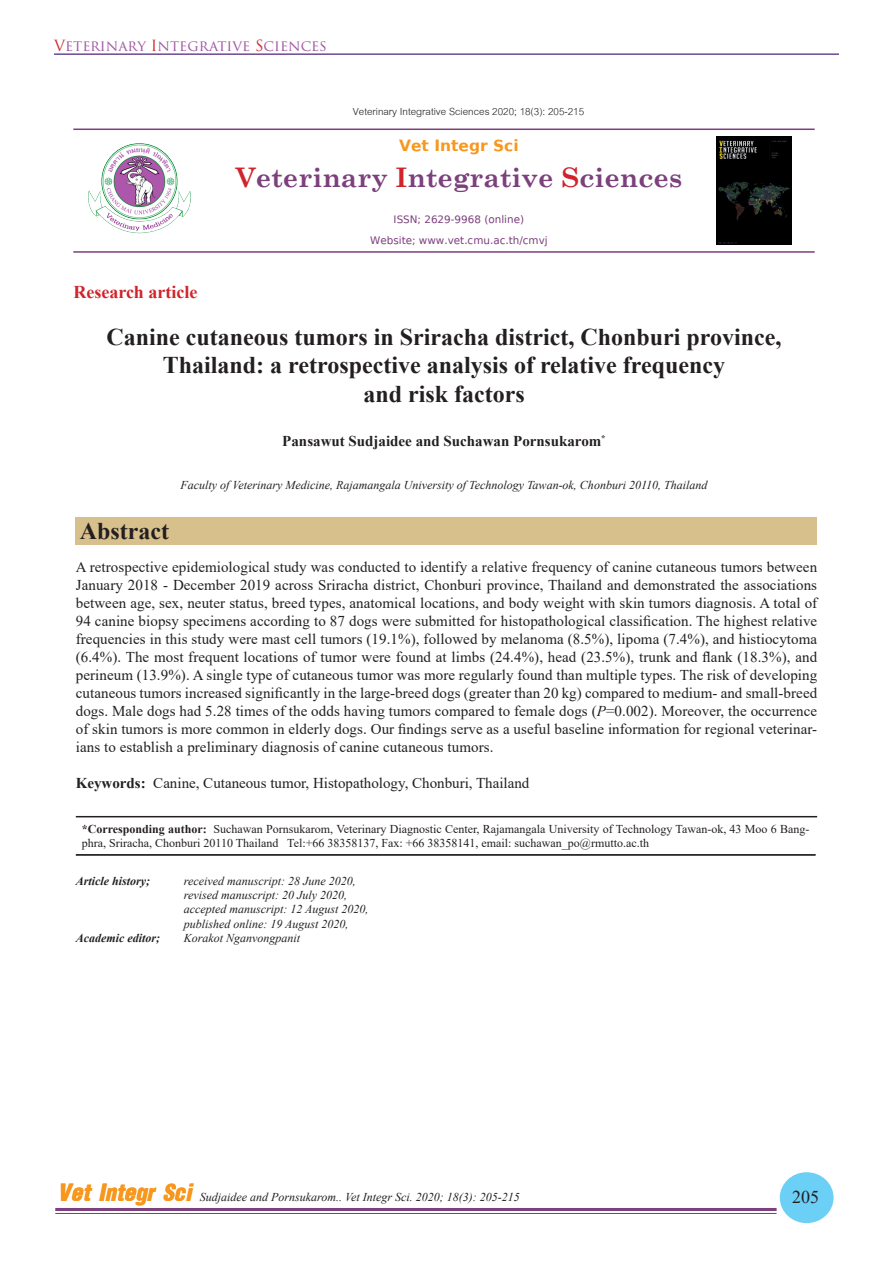
<style>
.page{position:relative;width:893px;height:1263px;background:#fff}
.page>*{position:absolute;margin:0;border:0;box-sizing:border-box;transform-origin:0 0}
.t1{font:36px "DSE Wat Ta Na";color:#f7971d}
.t2{font:700 27px "Century Schoolbook";color:#7c407d}
.t3{font:700 27px "Arundina Sans";color:#f7971d}
.t4{font:700 24px/28.8px "Times New Roman";color:#231f20;text-align:center}
.t5{font:18px/21px "Arundina Sans";color:#7c407d;text-align:center}
.t6{font:700 18px "Times New Roman";color:#d1232a}
.t7{font:18px "Times New Roman";color:#231f20}
.t8{font:15px/18px "Times New Roman";color:#231f20;text-align:justify}
.t9{font:15px "Cordia New";color:#231f20}
.t10{font:700 15px "Times New Roman";color:#231f20}
.t11{font:15px "Trajan Pro 3";color:#a057a3}
.t12{font:italic 12px/14.4px "Times New Roman";color:#231f20}
.t13{font:12px/14.4px "Times New Roman";color:#231f20}
.t14{font:italic 700 12px "Times New Roman";color:#231f20}
.s1{color:#d1232a}
.s2{font-style:italic}
.s3{font-weight:700}
</style>
<div class="page">
<hr style="left:55px;top:1208px;width:722px;height:3px;background:#7c407d">
<hr style="left:55px;top:1213px;width:722px;height:1px;background:#7c407d">
<div style="left:780px;top:1172px;width:54px;height:51px;background:#6bcff6;border-radius:50%"></div>
<hr style="left:54px;top:53px;width:785px;height:2px;background:#694992">
<img style="left:88px;top:143px;width:103px;height:91px">
<hr style="left:73px;top:129px;width:742px;height:1px;background:#7c407d">
<hr style="left:73px;top:251px;width:742px;height:2px;background:#7c407d">
<div style="left:76px;top:517px;width:741px;height:27px;background:#d7c08c"></div>
<img style="left:716px;top:136px;width:76px;height:109px">
<hr style="left:76px;top:816px;width:741px;height:1px;background:#231f20">
<hr style="left:76px;top:854px;width:740px;height:2px;background:#000">
<p class="t11" style="left:54px;top:35px;width:274px"><span class="s1">V</span>eterinary <span class="s1">I</span>ntegrative <span class="s1">S</span>ciences</p>
<p class="t9" style="left:353px;top:102px;width:233px">Veterinary Integrative Sciences 2020; 18(3): 205-215</p>
<h2 class="t3" style="left:399px;top:130px;width:121px">Vet Integr Sci</h2>
<h2 class="t2" style="left:235px;top:156px;width:448px"><span class="s1">V</span>eterinary <span class="s1">I</span>ntegrative <span class="s1">S</span>ciences</h2>
<p class="t5" style="left:370px;top:207px;width:179px">ISSN; 2629-9968 (online)<br>Website; www.vet.cmu.ac.th/cmvj</p>
<p class="t6" style="left:73px;top:279px;width:126px">Research article</p>
<h3 class="t4" style="left:107px;top:321px;width:676px">Canine cutaneous tumors in Sriracha district, Chonburi province,<br>Thailand: a retrospective analysis of relative frequency<br>and risk factors</h3>
<p class="t10" style="left:282px;top:430px;width:325px">Pansawut Sudjaidee and Suchawan Pornsukarom<sup>*</sup></p>
<p class="t12" style="left:181px;top:477px;width:528px">Faculty of Veterinary Medicine, Rajamangala University of Technology Tawan-ok, Chonburi 20110, Thailand</p>
<h3 class="t4" style="left:80px;top:515px;width:91px">Abstract</h3>
<p class="t8" style="left:76px;top:557px;width:743px">A retrospective epidemiological study was conducted to identify a relative frequency of canine cutaneous tumors between January 2018 - December 2019 across Sriracha district, Chonburi province, Thailand and demonstrated the associations between age, sex, neuter status, breed types, anatomical locations, and body weight with skin tumors diagnosis. A total of 94 canine biopsy specimens according to 87 dogs were submitted for histopathological classification. The highest relative frequencies in this study were mast cell tumors (19.1%), followed by melanoma (8.5%), lipoma (7.4%), and histiocytoma (6.4%). The most frequent locations of tumor were found at limbs (24.4%), head (23.5%), trunk and flank (18.3%), and perineum (13.9%). A single type of cutaneous tumor was more regularly found than multiple types. The risk of developing cutaneous tumors increased significantly in the large-breed dogs (greater than 20 kg) compared to medium- and small-breed dogs. Male dogs had 5.28 times of the odds having tumors compared to female dogs (<span class="s2">P</span>=0.002). Moreover, the occurrence of skin tumors is more common in elderly dogs. Our findings serve as a useful baseline information for regional veterinar&shy;ians to establish a preliminary diagnosis of canine cutaneous tumors.</p>
<p class="t8" style="left:76px;top:773px;width:455px"><span class="s3">Keywords:</span> Canine, Cutaneous tumor, Histopathology, Chonburi, Thailand</p>
<p class="t13" style="left:82px;top:821px;width:729px"><span class="s3">*Corresponding author:</span> Suchawan Pornsukarom, Veterinary Diagnostic Center, Rajamangala University of Technology Tawan-ok, 43 Moo 6 Bang&shy;phra, Sriracha, Chonburi 20110 Thailand Tel:+66 38358137, Fax: +66 38358141, email: suchawan_po@rmutto.ac.th</p>
<p class="t14" style="left:76px;top:872px;width:76px">Article history;</p>
<p class="t12" style="left:184px;top:873px;width:186px">received manuscript: 28 June 2020, revised manuscript: 20 July 2020, accepted manuscript: 12 August 2020, published online: 19 August 2020,</p>
<p class="t14" style="left:76px;top:930px;width:86px">Academic editor;</p>
<p class="t12" style="left:184px;top:931px;width:118px">Korakot Nganvongpanit</p>
<h1 class="t1" style="left:58px;top:1171px;width:135px">Vet Integr Sci</h1>
<p class="t12" style="left:200px;top:1190px;width:321px">Sudjaidee and Pornsukarom.. Vet Integr Sci. 2020; 18(3): 205-215</p>
<p class="t7" style="left:792px;top:1184px;width:28px">205</p>
</div>
